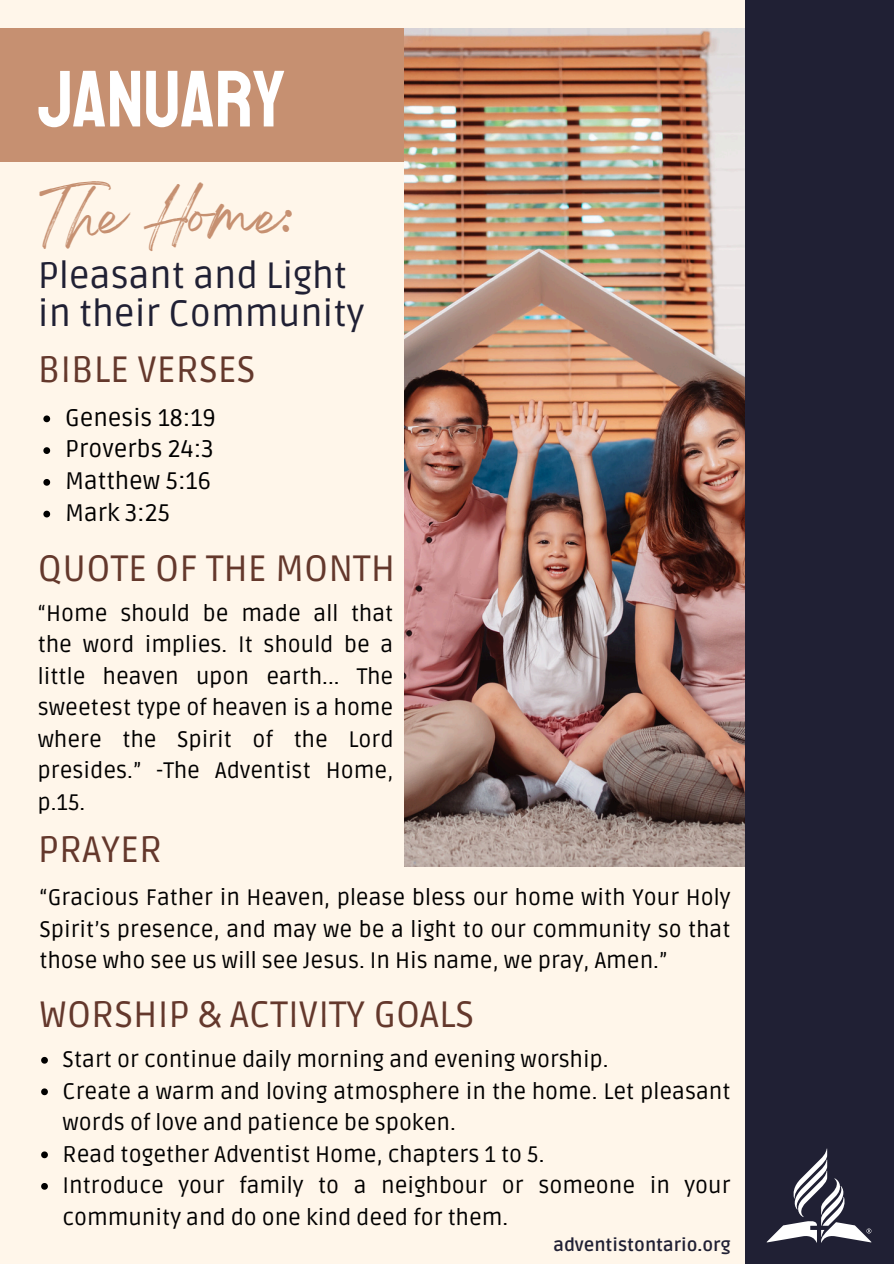
<style>
.page{position:relative;width:894px;height:1264px;background:#fff}
.page>*{position:absolute;margin:0;border:0;box-sizing:border-box;transform-origin:0 0}
.t1{font:79.95px "Staatliches";color:#fff}
.t2{font:49.5px "Breathing";color:#c69071}
.t3{font:36.75px "Ruda";color:#64382c}
.t4{font:36.75px/38.2px "Ruda";color:#202034}
.t5{font:24px "Ruda";color:#000}
.t6{font:22.5px/31.5px "Ruda";color:#000;text-align:justify}
.t7{font:700 18px "Ruda";color:#202034}
</style>
<div class="page">
<div style="left:0;top:0;width:893px;height:1263px;background:#fff6ea"></div>
<div style="left:0;top:29px;width:564px;height:133px;background:#c69071"></div>
<img style="left:404px;top:29px;width:341px;height:837px">
<svg style="left:41px;top:1056px;width:7px;height:7px"></svg>
<svg style="left:41px;top:1088px;width:7px;height:7px"></svg>
<svg style="left:41px;top:1151px;width:7px;height:7px"></svg>
<svg style="left:41px;top:1183px;width:7px;height:6px"></svg>
<svg style="left:43px;top:415px;width:7px;height:7px"></svg>
<svg style="left:43px;top:447px;width:7px;height:7px"></svg>
<svg style="left:43px;top:479px;width:7px;height:6px"></svg>
<svg style="left:43px;top:510px;width:7px;height:7px"></svg>
<div style="left:745px;top:0;width:148px;height:1263px;background:#202034"></div>
<svg style="left:766px;top:1148px;width:105px;height:94px"></svg>
<p class="t1" style="left:38px;top:50px;width:249px">JANUARY</p>
<h3 class="t2" style="left:40px;top:201px;width:254px">The Home:</h3>
<p class="t4" style="left:38px;top:257px;width:328px">Pleasant and Light in their Community</p>
<h1 class="t3" style="left:38px;top:348px;width:219px">BIBLE VERSES</h1>
<p class="t5" style="left:65px;top:403px;width:152px">Genesis 18:19</p>
<h3 class="t5" style="left:65px;top:435px;width:150px">Proverbs 24:3</h3>
<p class="t5" style="left:65px;top:467px;width:147px">Matthew 5:16</p>
<h3 class="t5" style="left:65px;top:498px;width:106px">Mark 3:25</h3>
<p class="t3" style="left:38px;top:547px;width:359px">QUOTE OF THE MONTH</p>
<h2 class="t6" style="left:38px;top:597px;width:357px">“Home should be made all that the word implies. It should be a little heaven upon earth... The sweetest type of heaven is a home where the Spirit of the Lord presides.” -The Adventist Home, p.15.</h2>
<p class="t3" style="left:38px;top:828px;width:126px">PRAYER</p>
<h4 class="t6" style="left:40px;top:882px;width:692px">“Gracious Father in Heaven, please bless our home with Your Holy Spirit’s presence, and may we be a light to our community so that those who see us will see Jesus. In His name, we pray, Amen.”</h4>
<p class="t3" style="left:40px;top:993px;width:436px">WORSHIP &amp; ACTIVITY GOALS</p>
<h3 class="t6" style="left:62px;top:1044px;width:547px">Start or continue daily morning and evening worship.</h3>
<p class="t6" style="left:62px;top:1075px;width:669px">Create a warm and loving atmosphere in the home. Let pleasant words of love and patience be spoken.</p>
<p class="t6" style="left:62px;top:1138px;width:483px">Read together Adventist Home, chapters 1 to 5.</p>
<p class="t6" style="left:62px;top:1170px;width:669px">Introduce your family to a neighbour or someone in your community and do one kind deed for them.</p>
<p class="t7" style="left:553px;top:1233px;width:179px">adventistontario.org</p>
</div>
